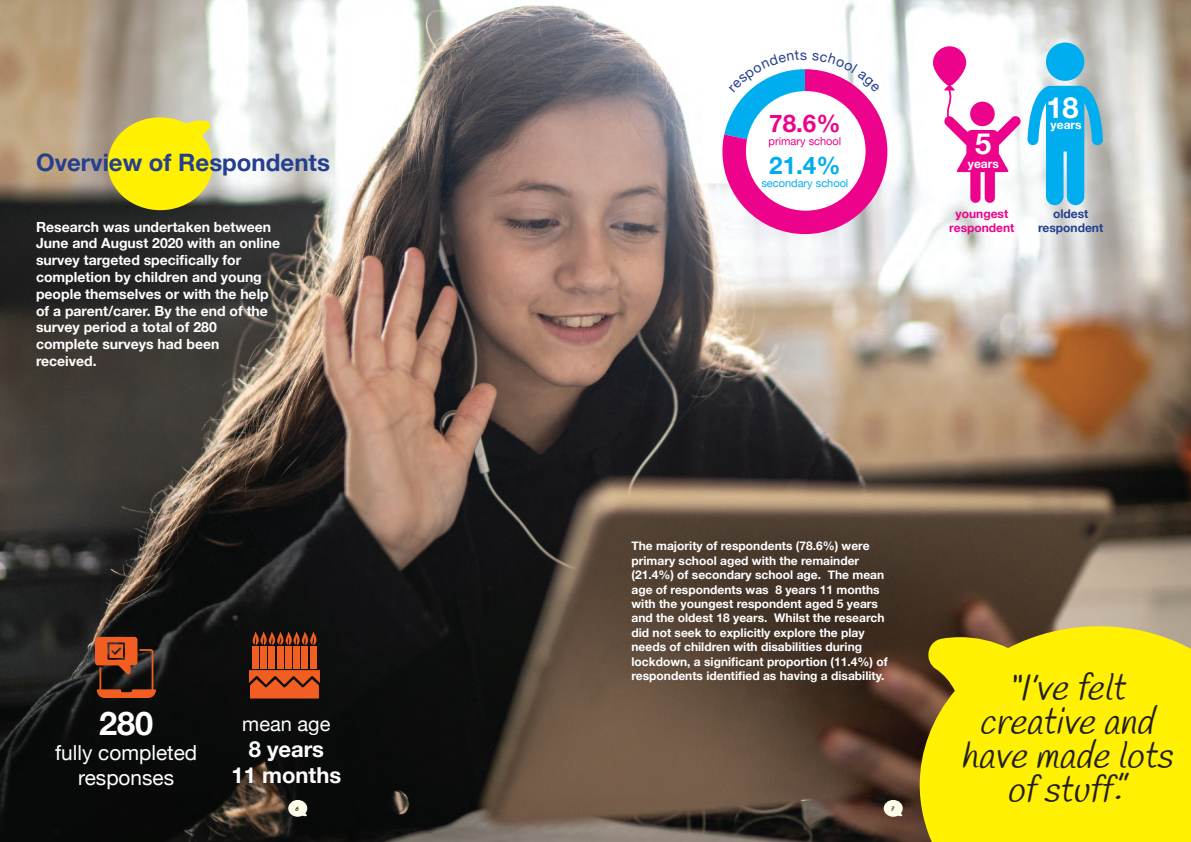
<style>
.page{position:relative;width:1191px;height:842px;background:#fff}
.page>*{position:absolute;margin:0;border:0;box-sizing:border-box;transform-origin:0 0}
.t1{font:italic 36px/34px "Handlee";color:#231f20;text-align:center}
.t2{font:700 32.5px "Helvetica Neue";color:#fff}
.t3{font:700 29px "Helvetica Neue";color:#fff}
.t4{font:700 24.2px "Helvetica Neue";color:#ed028c}
.t5{font:700 24.2px "Helvetica Neue";color:#00aeef}
.t6{font:700 24px "Helvetica Neue";color:#253f8e}
.t7{font:700 22px "Helvetica Neue";color:#fff}
.t8{font:20.8px/24.9px "Helvetica Neue";color:#fff;text-align:center}
.t9{font:20px "Helvetica Neue";color:#fff}
.t10{font:700 14px/16.8px "Helvetica Neue";color:#fff}
.t11{font:700 12px/14.4px "Helvetica Neue";color:#fff}
.t12{font:700 12px/14.4px "Helvetica Neue";color:#ed028c;text-align:center}
.t13{font:700 12px/14.4px "Helvetica Neue";color:#253f8e;text-align:center}
.t14{font:11px "Helvetica Neue";color:#00aeef}
.t15{font:11px "Helvetica Neue";color:#ed028c}
.t16{font:700 8px "Caveat";color:#231f20}
</style>
<div class="page">
<img style="left:0;top:0;width:1191px;height:842px">
<svg style="left:288px;top:800px;width:19px;height:17px"></svg>
<svg style="left:883px;top:800px;width:19px;height:17px"></svg>
<svg style="left:919px;top:626px;width:272px;height:216px;background:#f1e206"></svg>
<div style="left:1046px;top:43px;width:38px;height:38px;background:#00aeef;border-radius:50%"></div>
<svg style="left:1027px;top:86px;width:76px;height:119px"></svg>
<div style="left:933px;top:46px;width:33px;height:40px;background:#ed028c;border-radius:17px"></div>
<svg style="left:944px;top:85px;width:77px;height:118px"></svg>
<svg style="left:108px;top:117px;width:105px;height:93px;background:#e5d917"></svg>
<svg style="left:249px;top:670px;width:71px;height:28px;background:#d2521e"></svg>
<div style="left:252px;top:646px;width:6px;height:23px;background:#f25e21"></div>
<div style="left:260px;top:646px;width:6px;height:23px;background:#f25e21"></div>
<div style="left:269px;top:646px;width:6px;height:23px;background:#f25e21"></div>
<div style="left:277px;top:646px;width:6px;height:23px;background:#f25e21"></div>
<div style="left:285px;top:646px;width:6px;height:23px;background:#f25e21"></div>
<div style="left:293px;top:646px;width:6px;height:23px;background:#f25e21"></div>
<div style="left:302px;top:646px;width:6px;height:23px;background:#f25e21"></div>
<div style="left:310px;top:646px;width:6px;height:23px;background:#f25e21"></div>
<svg style="left:249px;top:631px;width:69px;height:14px"></svg>
<svg style="left:95px;top:637px;width:61px;height:61px;background:#7c391c"></svg>
<svg style="left:722px;top:51px;width:165px;height:183px"></svg>
<p class="t6" style="left:36px;top:143px;width:295px">Overview of Respondents</p>
<p class="t10" style="left:36px;top:218px;width:245px">Research was undertaken between June and August 2020 with an online survey targeted specifically for completion by children and young people themselves or with the help</p>
<p class="t10" style="left:36px;top:302px;width:233px">of a parent/carer. By the end of the survey period a total of 280</p>
<p class="t10" style="left:36px;top:336px;width:185px">complete surveys had been</p>
<p class="t10" style="left:36px;top:353px;width:62px">received.</p>
<p class="t4" style="left:769px;top:104px;width:73px">78.6%</p>
<p class="t15" style="left:768px;top:133px;width:74px">primary school</p>
<p class="t5" style="left:769px;top:146px;width:73px">21.4%</p>
<p class="t14" style="left:761px;top:175px;width:88px">secondary school</p>
<p class="t3" style="left:1046px;top:85px;width:34px">18</p>
<p class="t3" style="left:975px;top:121px;width:18px">5</p>
<p class="t11" style="left:967px;top:157px;width:33px">years</p>
<p class="t11" style="left:1050px;top:118px;width:33px">years</p>
<p class="t12" style="left:949px;top:206px;width:67px">youngest respondent</p>
<p class="t13" style="left:1038px;top:206px;width:67px">oldest respondent</p>
<p class="t2" style="left:99px;top:698px;width:56px">280</p>
<p class="t8" style="left:55px;top:741px;width:143px">fully completed responses</p>
<p class="t9" style="left:242px;top:709px;width:90px">mean age</p>
<p class="t7" style="left:249px;top:732px;width:77px">8 years</p>
<p class="t7" style="left:232px;top:758px;width:111px">11 months</p>
<p class="t11" style="left:631px;top:539px;width:258px">The majority of respondents (78.6%) were primary school aged with the remainder (21.4%) of secondary school age. The mean age of respondents was 8 years 11 months with the youngest respondent aged 5 years and the oldest 18 years. Whilst the research did not seek to explicitly explore the play needs of children with disabilities during lockdown, a significant proportion (11.4%) of respondents identified as having a disability.</p>
<p class="t16" style="left:294px;top:804px;width:5px">6</p>
<p class="t16" style="left:890px;top:804px;width:5px">7</p>
<p class="t1" style="left:960px;top:673px;width:223px">“I’vefelt creativeand havemadelots of stuff .”</p>
</div>
